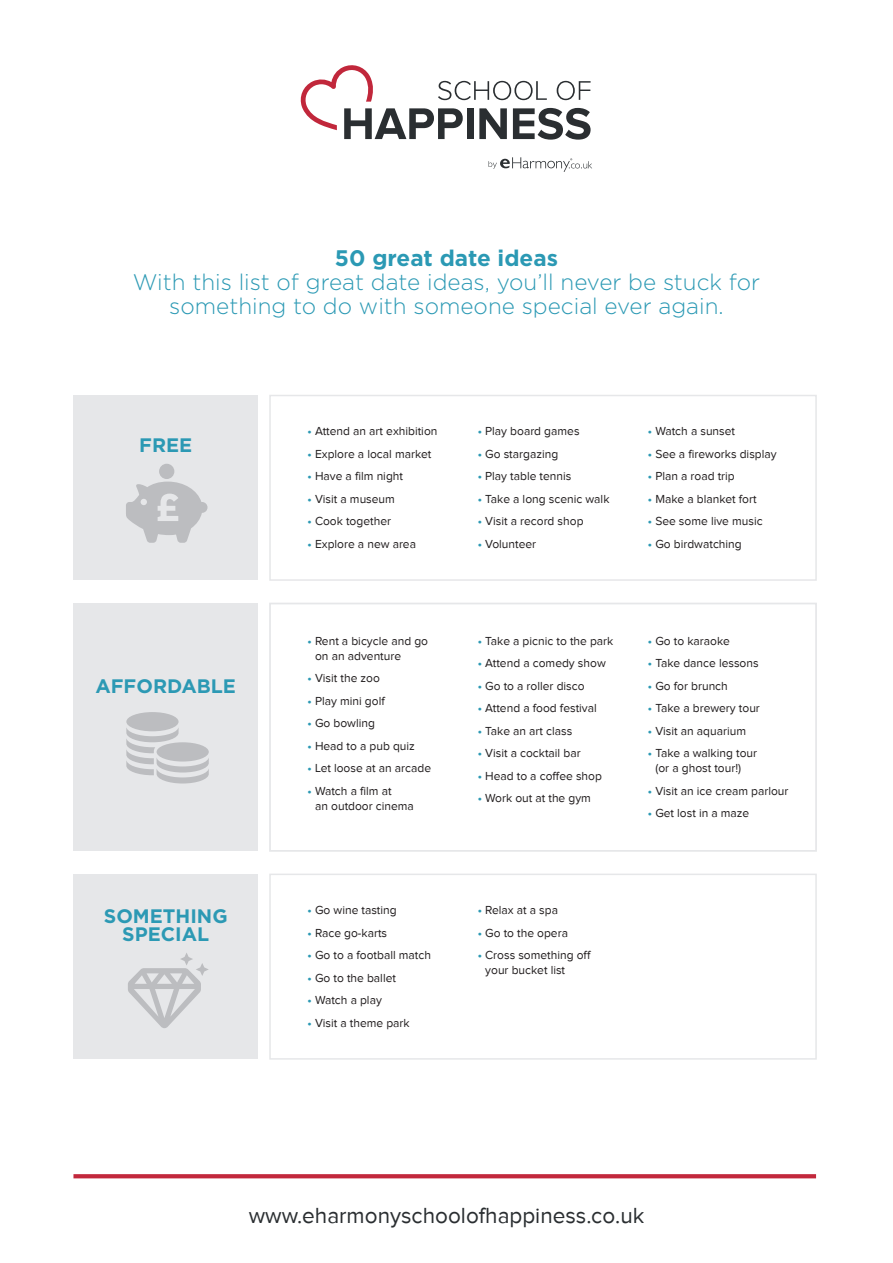
<style>
.page{position:relative;width:893px;height:1263px;background:#fff}
.page>*{position:absolute;margin:0;border:0;box-sizing:border-box;transform-origin:0 0}
.t1{font:300 22.5px/24px "Gotham";color:#2b99b4;text-align:center}
.t2{font:22.5px "Proxima Nova";color:#2a2e31}
.t3{font:700 22.5px "Gotham";color:#2b99b4}
.t4{font:700 19.5px/18px "Gotham";color:#2c99b4;text-align:center}
.t5{font:12px/15px "Proxima Nova";color:#231f20}
.s1{font-weight:700;color:#2c99b4}
</style>
<div class="page">
<svg style="left:73px;top:1174px;width:743px;height:4px;background:#c43043"></svg>
<svg style="left:300px;top:65px;width:291px;height:75px"></svg>
<svg style="left:489px;top:157px;width:103px;height:15px"></svg>
<div style="left:73px;top:395px;width:185px;height:185px;background:#e6e7e9"></div>
<div style="left:73px;top:603px;width:185px;height:248px;background:#e6e7e9"></div>
<div style="left:73px;top:874px;width:185px;height:185px;background:#e6e7e9"></div>
<div style="left:269px;top:874px;width:548px;height:186px;border:2px solid #e6e7e9"></div>
<div style="left:269px;top:395px;width:548px;height:186px;border:2px solid #e6e7e9"></div>
<div style="left:269px;top:603px;width:548px;height:249px;border:2px solid #e6e7e9"></div>
<div style="left:159px;top:464px;width:15px;height:15px;background:#bcbdc0;border-radius:50%"></div>
<svg style="left:126px;top:482px;width:81px;height:61px"></svg>
<svg style="left:126px;top:712px;width:83px;height:71px"></svg>
<svg style="left:128px;top:953px;width:81px;height:75px"></svg>
<h1 class="t3" style="left:335px;top:245px;width:225px">50 great date ideas</h1>
<h1 class="t1" style="left:133px;top:270px;width:629px">With this list of great date ideas, you’ll never be stuck for something to do with someone special ever again.</h1>
<h2 class="t4" style="left:139px;top:435px;width:55px">FREE</h2>
<h2 class="t4" style="left:95px;top:677px;width:142px">AFFORDABLE</h2>
<p class="t5" style="left:308px;top:423px;width:131px"><span class="s1">•</span> Attend an art exhibition</p>
<p class="t5" style="left:308px;top:446px;width:125px"><span class="s1">•</span> Explore a local market</p>
<p class="t5" style="left:308px;top:468px;width:97px"><span class="s1">•</span> Have a film night</p>
<p class="t5" style="left:308px;top:491px;width:89px"><span class="s1">•</span> Visit a museum</p>
<p class="t5" style="left:308px;top:513px;width:85px"><span class="s1">•</span> Cook together</p>
<p class="t5" style="left:308px;top:536px;width:110px"><span class="s1">•</span> Explore a new area</p>
<p class="t5" style="left:315px;top:633px;width:114px;text-indent:-8px"><span class="s1">•</span> Rent a bicycle and go on an adventure</p>
<p class="t5" style="left:308px;top:671px;width:74px"><span class="s1">•</span> Visit the zoo</p>
<p class="t5" style="left:308px;top:693px;width:79px"><span class="s1">•</span> Play mini golf</p>
<p class="t5" style="left:308px;top:716px;width:69px"><span class="s1">•</span> Go bowling</p>
<p class="t5" style="left:308px;top:738px;width:109px"><span class="s1">•</span> Head to a pub quiz</p>
<p class="t5" style="left:308px;top:761px;width:125px"><span class="s1">•</span> Let loose at an arcade</p>
<p class="t5" style="left:315px;top:783px;width:100px;text-indent:-8px"><span class="s1">•</span> Watch a film at<br>an outdoor cinema</p>
<h2 class="t4" style="left:104px;top:907px;width:125px">SOMETHING<br>SPECIAL</h2>
<p class="t5" style="left:308px;top:902px;width:91px"><span class="s1">•</span> Go wine tasting</p>
<p class="t5" style="left:308px;top:925px;width:81px"><span class="s1">•</span> Race go-karts</p>
<p class="t5" style="left:308px;top:947px;width:125px"><span class="s1">•</span> Go to a football match</p>
<p class="t5" style="left:308px;top:970px;width:90px"><span class="s1">•</span> Go to the ballet</p>
<p class="t5" style="left:308px;top:992px;width:76px"><span class="s1">•</span> Watch a play</p>
<p class="t5" style="left:308px;top:1015px;width:104px"><span class="s1">•</span> Visit a theme park</p>
<p class="t5" style="left:478px;top:423px;width:103px"><span class="s1">•</span> Play board games</p>
<p class="t5" style="left:478px;top:446px;width:82px"><span class="s1">•</span> Go stargazing</p>
<p class="t5" style="left:478px;top:468px;width:95px"><span class="s1">•</span> Play table tennis</p>
<p class="t5" style="left:478px;top:491px;width:133px"><span class="s1">•</span> Take a long scenic walk</p>
<p class="t5" style="left:478px;top:513px;width:107px"><span class="s1">•</span> Visit a record shop</p>
<p class="t5" style="left:478px;top:536px;width:60px"><span class="s1">•</span> Volunteer</p>
<p class="t5" style="left:478px;top:633px;width:137px"><span class="s1">•</span> Take a picnic to the park</p>
<p class="t5" style="left:478px;top:656px;width:130px"><span class="s1">•</span> Attend a comedy show</p>
<p class="t5" style="left:478px;top:678px;width:108px"><span class="s1">•</span> Go to a roller disco</p>
<p class="t5" style="left:478px;top:701px;width:121px"><span class="s1">•</span> Attend a food festival</p>
<p class="t5" style="left:478px;top:723px;width:96px"><span class="s1">•</span> Take an art class</p>
<p class="t5" style="left:478px;top:746px;width:104px"><span class="s1">•</span> Visit a cocktail bar</p>
<p class="t5" style="left:478px;top:768px;width:126px"><span class="s1">•</span> Head to a coffee shop</p>
<p class="t5" style="left:478px;top:791px;width:115px"><span class="s1">•</span> Work out at the gym</p>
<p class="t5" style="left:648px;top:423px;width:89px"><span class="s1">•</span> Watch a sunset</p>
<p class="t5" style="left:648px;top:446px;width:130px"><span class="s1">•</span> See a fireworks display</p>
<p class="t5" style="left:648px;top:468px;width:88px"><span class="s1">•</span> Plan a road trip</p>
<p class="t5" style="left:648px;top:491px;width:110px"><span class="s1">•</span> Make a blanket fort</p>
<p class="t5" style="left:648px;top:513px;width:116px"><span class="s1">•</span> See some live music</p>
<p class="t5" style="left:648px;top:536px;width:95px"><span class="s1">•</span> Go birdwatching</p>
<p class="t5" style="left:648px;top:633px;width:83px"><span class="s1">•</span> Go to karaoke</p>
<p class="t5" style="left:648px;top:656px;width:112px"><span class="s1">•</span> Take dance lessons</p>
<p class="t5" style="left:648px;top:678px;width:81px"><span class="s1">•</span> Go for brunch</p>
<p class="t5" style="left:648px;top:701px;width:113px"><span class="s1">•</span> Take a brewery tour</p>
<p class="t5" style="left:648px;top:723px;width:100px"><span class="s1">•</span> Visit an aquarium</p>
<p class="t5" style="left:655px;top:746px;width:103px;text-indent:-8px"><span class="s1">•</span> Take a walking tour (or a ghost tour!)</p>
<p class="t5" style="left:648px;top:783px;width:142px"><span class="s1">•</span> Visit an ice cream parlour</p>
<p class="t5" style="left:648px;top:806px;width:103px"><span class="s1">•</span> Get lost in a maze</p>
<p class="t5" style="left:478px;top:902px;width:82px"><span class="s1">•</span> Relax at a spa</p>
<p class="t5" style="left:478px;top:925px;width:92px"><span class="s1">•</span> Go to the opera</p>
<p class="t5" style="left:485px;top:947px;width:107px;text-indent:-8px"><span class="s1">•</span> Cross something off your bucket list</p>
<h1 class="t2" style="left:249px;top:1203px;width:397px">www.eharmonyschoolofhappiness.co.uk</h1>
</div>
